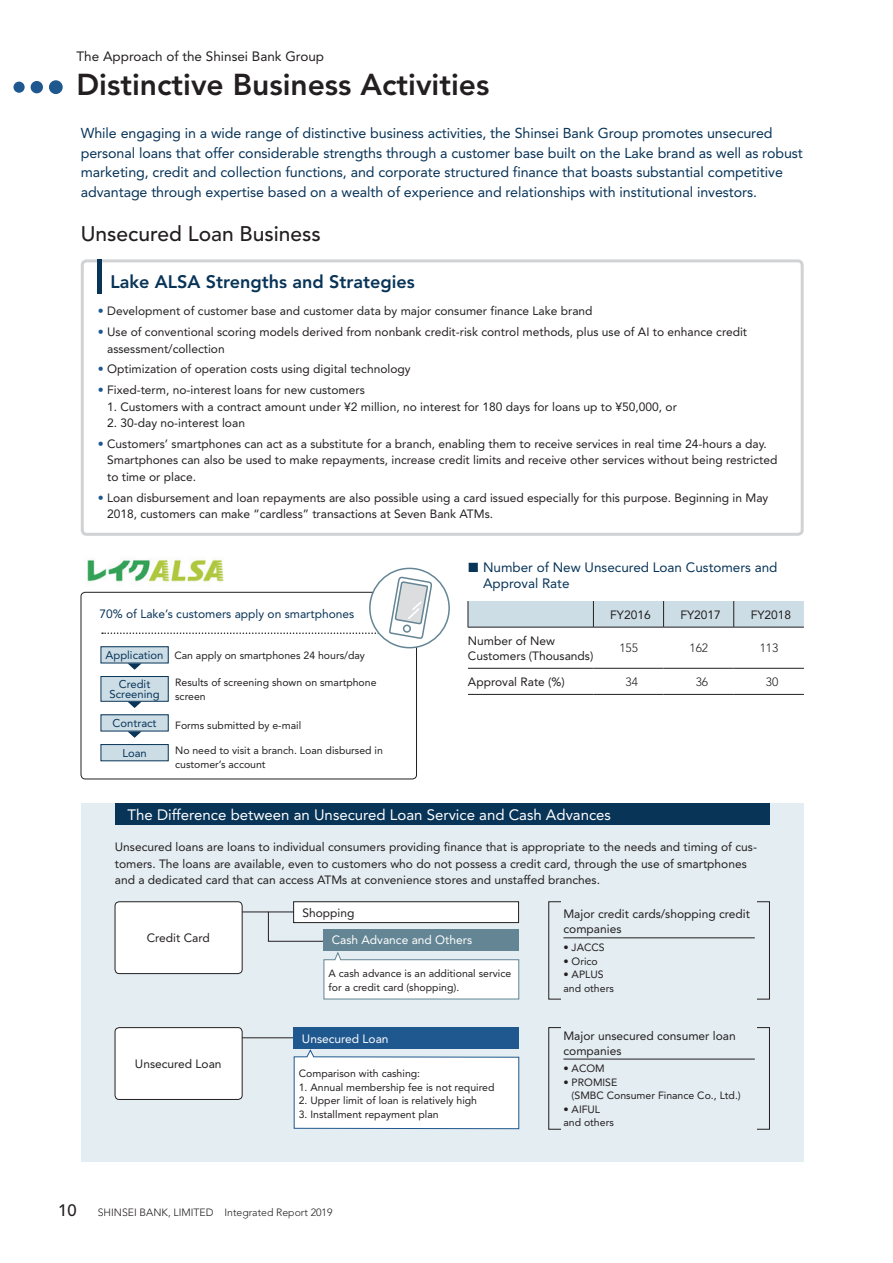
<style>
.page{position:relative;width:893px;height:1263px;background:#fff}
.page>*{position:absolute;margin:0;border:0;box-sizing:border-box;transform-origin:0 0}
.t1{font:800 30px "Avenir";color:#231f20}
.t2{font:500 21px "Avenir";color:#231f20}
.t3{font:800 18px "Avenir";color:#083458}
.t4{font:500 16.5px "Avenir";color:#231f20}
.t5{font:15px "Avenir";color:#fff}
.t6{font:14.25px/19.5px "Avenir";letter-spacing:-.005em;color:#083458}
.t7{font:13.5px/16.5px "Avenir";color:#083458}
.t8{font:13.5px "Avenir";color:#231f20}
.t9{font:12px/16.5px "Avenir";color:#231f20}
.t10{font:12px "Avenir";color:#083458}
.t11{font:12px "Avenir";color:#fff}
.t12{font:300 12px "Avenir";color:#231f20}
.t13{font:11.25px/10.5px "Avenir";color:#083458;text-align:center}
.t14{font:10.5px/13.5px "Avenir";color:#231f20}
.t15{font:300 10.5px "Avenir";color:#231f20}
.s1{color:#1f588f}
.s2{font-family:"European Pi Three"}
</style>
<div class="page">
<div style="left:49px;top:80px;width:14px;height:14px;background:#1f588f;border-radius:50%"></div>
<div style="left:31px;top:81px;width:12px;height:12px;background:#1f588f;border-radius:50%"></div>
<div style="left:13px;top:82px;width:12px;height:11px;background:#1f588f;border-radius:50%"></div>
<div style="left:81px;top:803px;width:723px;height:358px;background:#e4edf2"></div>
<div style="left:549px;top:901px;width:221px;height:98px;border:1px solid #231f20"></div>
<div style="left:561px;top:895px;width:196px;height:111px;background:#e4edf2"></div>
<hr style="left:563px;top:937px;width:192px;height:1px;background:#231f20">
<svg style="left:128px;top:663px;width:14px;height:7px"></svg>
<svg style="left:128px;top:702px;width:13px;height:6px"></svg>
<svg style="left:128px;top:731px;width:14px;height:7px"></svg>
<div style="left:101px;top:647px;width:67px;height:16px;background:#cddde6"></div>
<div style="left:101px;top:646px;width:68px;height:17px;border:1px solid #083458"></div>
<div style="left:101px;top:676px;width:67px;height:25px;background:#cddde6"></div>
<div style="left:101px;top:676px;width:68px;height:26px;border:1px solid #083458"></div>
<div style="left:101px;top:715px;width:67px;height:16px;background:#cddde6"></div>
<div style="left:101px;top:714px;width:68px;height:17px;border:1px solid #083458"></div>
<div style="left:101px;top:744px;width:67px;height:17px;background:#cddde6"></div>
<div style="left:101px;top:744px;width:68px;height:17px;border:1px solid #083458"></div>
<hr style="left:231px;top:912px;width:70px;height:1px;background:#231f20">
<hr style="left:231px;top:1037px;width:70px;height:1px;background:#231f20">
<svg style="left:268px;top:911px;width:62px;height:31px"></svg>
<div style="left:294px;top:902px;width:225px;height:20px;background:#fff"></div>
<div style="left:293px;top:901px;width:226px;height:22px;border:1px solid #231f20"></div>
<div style="left:323px;top:929px;width:196px;height:21px;background:#638594"></div>
<div style="left:293px;top:1027px;width:226px;height:22px;background:#1f588f"></div>
<img style="left:87px;top:559px;width:137px;height:23px">
<div style="left:115px;top:803px;width:655px;height:22px;background:#083458"></div>
<div style="left:81px;top:592px;width:336px;height:187px;border:1px solid #231f20;border-radius:4px"></div>
<div style="left:81px;top:259px;width:723px;height:277px;border:3px solid #d1d2d4;border-radius:4px"></div>
<svg style="left:323px;top:951px;width:196px;height:49px"></svg>
<svg style="left:293px;top:1049px;width:226px;height:80px;background:#f6f8fa"></svg>
<div style="left:115px;top:902px;width:127px;height:71px;background:#fff;border-radius:4px"></div>
<div style="left:115px;top:901px;width:127px;height:73px;border:1px solid #231f20;border-radius:4px"></div>
<div style="left:115px;top:1027px;width:127px;height:72px;background:#fff;border-radius:4px"></div>
<div style="left:115px;top:1027px;width:127px;height:73px;border:1px solid #231f20;border-radius:4px"></div>
<div style="left:549px;top:1027px;width:221px;height:102px;border:1px solid #231f20"></div>
<div style="left:561px;top:1021px;width:196px;height:115px;background:#e4edf2"></div>
<hr style="left:563px;top:1059px;width:192px;height:1px;background:#231f20">
<hr style="left:98px;top:259px;width:4px;height:34px;background:#083458">
<div style="left:370px;top:568px;width:79px;height:80px;background:#fff;border-radius:50%"></div>
<div style="left:369px;top:568px;width:81px;height:80px;border:2px solid #638594;border-radius:50%"></div>
<svg style="left:102px;top:576px;width:331px;height:64px"></svg>
<hr style="left:468px;top:627px;width:125px;height:1px;background:#231f20">
<hr style="left:593px;top:627px;width:71px;height:1px;background:#231f20">
<hr style="left:664px;top:627px;width:70px;height:1px;background:#231f20">
<hr style="left:734px;top:627px;width:70px;height:1px;background:#231f20">
<hr style="left:468px;top:668px;width:125px;height:1px;background:#231f20">
<hr style="left:593px;top:668px;width:71px;height:1px;background:#231f20">
<hr style="left:664px;top:668px;width:70px;height:1px;background:#231f20">
<hr style="left:734px;top:668px;width:70px;height:1px;background:#231f20">
<div style="left:468px;top:601px;width:336px;height:26px;background:#cddde6"></div>
<hr style="left:468px;top:694px;width:125px;height:1px;background:#231f20">
<hr style="left:593px;top:694px;width:71px;height:1px;background:#231f20">
<hr style="left:664px;top:694px;width:70px;height:1px;background:#231f20">
<hr style="left:734px;top:694px;width:70px;height:1px;background:#231f20">
<p class="t8" style="left:77px;top:49px;width:249px">The Approach of the Shinsei Bank Group</p>
<h1 class="t1" style="left:77px;top:67px;width:414px">Distinctive Business Activities</h1>
<p class="t6" style="left:81px;top:124px;width:724px">While engaging in a wide range of distinctive business activities, the Shinsei Bank Group promotes unsecured personal loans that offer considerable strengths through a customer base built on the Lake brand as well as robust marketing, credit and collection functions, and corporate structured finance that boasts substantial competitive advantage through expertise based on a wealth of experience and relationships with institutional investors.</p>
<h2 class="t2" style="left:81px;top:222px;width:242px">Unsecured Loan Business</h2>
<h3 class="t3" style="left:111px;top:271px;width:306px">Lake ALSA Strengths and Strategies</h3>
<p class="t9" style="left:98px;top:303px;width:496px"><span class="s1">•</span> Development of customer base and customer data by major consumer finance Lake brand</p>
<p class="t9" style="left:107px;top:324px;width:641px;text-indent:-9px"><span class="s1">•</span> Use of conventional scoring models derived from nonbank credit-risk control methods, plus use of AI to enhance credit assessment/collection</p>
<p class="t9" style="left:98px;top:361px;width:314px"><span class="s1">•</span> Optimization of operation costs using digital technology</p>
<p class="t9" style="left:98px;top:382px;width:269px"><span class="s1">•</span> Fixed-term, no-interest loans for new customers</p>
<p class="t9" style="left:107px;top:398px;width:571px">1. Customers with a contract amount under ¥2 million, no interest for 180 days for loans up to ¥50,000, or</p>
<p class="t9" style="left:107px;top:415px;width:139px">2. 30-day no-interest loan</p>
<p class="t9" style="left:107px;top:435px;width:672px;text-indent:-9px"><span class="s1">•</span> Customers’ smartphones can act as a substitute for a branch, enabling them to receive services in real time 24-hours a day.<br>Smartphones can also be used to make repayments, increase credit limits and receive other services without being restricted to time or place.</p>
<p class="t9" style="left:107px;top:489px;width:663px;text-indent:-9px"><span class="s1">•</span> Loan disbursement and loan repayments are also possible using a card issued especially for this purpose. Beginning in May<br>2018, customers can make “cardless” transactions at Seven Bank ATMs.</p>
<p class="t10" style="left:99px;top:607px;width:256px">70% of Lake’s customers apply on smartphones</p>
<p class="t13" style="left:106px;top:650px;width:59px">Application</p>
<p class="t13" style="left:110px;top:679px;width:52px">Credit<br>Screening</p>
<p class="t13" style="left:113px;top:718px;width:45px">Contract</p>
<p class="t13" style="left:122px;top:748px;width:26px">Loan</p>
<p class="t14" style="left:174px;top:648px;width:192px">Can apply on smartphones 24 hours/day</p>
<p class="t14" style="left:175px;top:676px;width:203px">Results of screening shown on smartphone screen</p>
<p class="t14" style="left:175px;top:719px;width:128px">Forms submitted by e-mail</p>
<p class="t14" style="left:175px;top:744px;width:209px">No need to visit a branch. Loan disbursed in customer’s account</p>
<p class="t7" style="left:483px;top:559px;width:296px;text-indent:-15px"><span class="s2">L</span> Number of New Unsecured Loan Customers and<br>Approval Rate</p>
<p class="t9" style="left:610px;top:606px;width:42px">FY2016</p>
<p class="t9" style="left:680px;top:606px;width:42px">FY2017</p>
<p class="t9" style="left:751px;top:606px;width:42px">FY2018</p>
<p class="t9" style="left:468px;top:633px;width:127px;line-height:15px">Number of New<br>Customers (Thousands)</p>
<p class="t12" style="left:619px;top:641px;width:20px">155</p>
<p class="t12" style="left:689px;top:641px;width:20px">162</p>
<p class="t12" style="left:760px;top:641px;width:20px">113</p>
<p class="t9" style="left:468px;top:673px;width:98px">Approval Rate (%)</p>
<p class="t12" style="left:626px;top:675px;width:14px">34</p>
<p class="t12" style="left:696px;top:675px;width:14px">36</p>
<p class="t12" style="left:766px;top:675px;width:14px">30</p>
<p class="t5" style="left:128px;top:806px;width:485px">The Difference between an Unsecured Loan Service and Cash Advances</p>
<p class="t9" style="left:115px;top:839px;width:644px">Unsecured loans are loans to individual consumers providing finance that is appropriate to the needs and timing of cus&shy;tomers. The loans are available, even to customers who do not possess a credit card, through the use of smartphones and a dedicated card that can access ATMs at convenience stores and unstaffed branches.</p>
<p class="t9" style="left:147px;top:930px;width:64px">Credit Card</p>
<p class="t9" style="left:135px;top:1056px;width:88px">Unsecured Loan</p>
<p class="t9" style="left:302px;top:904px;width:54px">Shopping</p>
<p class="t11" style="left:332px;top:933px;width:142px">Cash Advance and Others</p>
<p class="t14" style="left:329px;top:967px;width:184px">A cash advance is an additional service for a credit card (shopping).</p>
<p class="t11" style="left:302px;top:1031px;width:88px">Unsecured Loan</p>
<p class="t14" style="left:299px;top:1067px;width:123px">Comparison with cashing:</p>
<p class="t14" style="left:299px;top:1080px;width:197px">1. Annual membership fee is not required</p>
<p class="t14" style="left:299px;top:1094px;width:180px">2. Upper limit of loan is relatively high</p>
<p class="t14" style="left:299px;top:1107px;width:141px">3. Installment repayment plan</p>
<h3 class="t4" style="left:58px;top:1201px;width:20px">10</h3>
<p class="t15" style="left:98px;top:1206px;width:236px">SHINSEI BANK, LIMITED Integrated Report 2019</p>
<p class="t9" style="left:563px;top:907px;width:188px;line-height:15px">Major credit cards/shopping credit companies</p>
<p class="t14" style="left:563px;top:941px;width:43px">• JACCS</p>
<p class="t14" style="left:563px;top:954px;width:36px">• Orico</p>
<p class="t14" style="left:563px;top:968px;width:52px">• APLUS and others</p>
<p class="t9" style="left:563px;top:1028px;width:174px;line-height:15px">Major unsecured consumer loan companies</p>
<p class="t14" style="left:563px;top:1062px;width:43px">• ACOM</p>
<p class="t14" style="left:572px;top:1075px;width:171px;text-indent:-8px">• PROMISE<br>(SMBC Consumer Finance Co., Ltd.)</p>
<p class="t14" style="left:563px;top:1102px;width:52px">• AIFUL and others</p>
</div>
